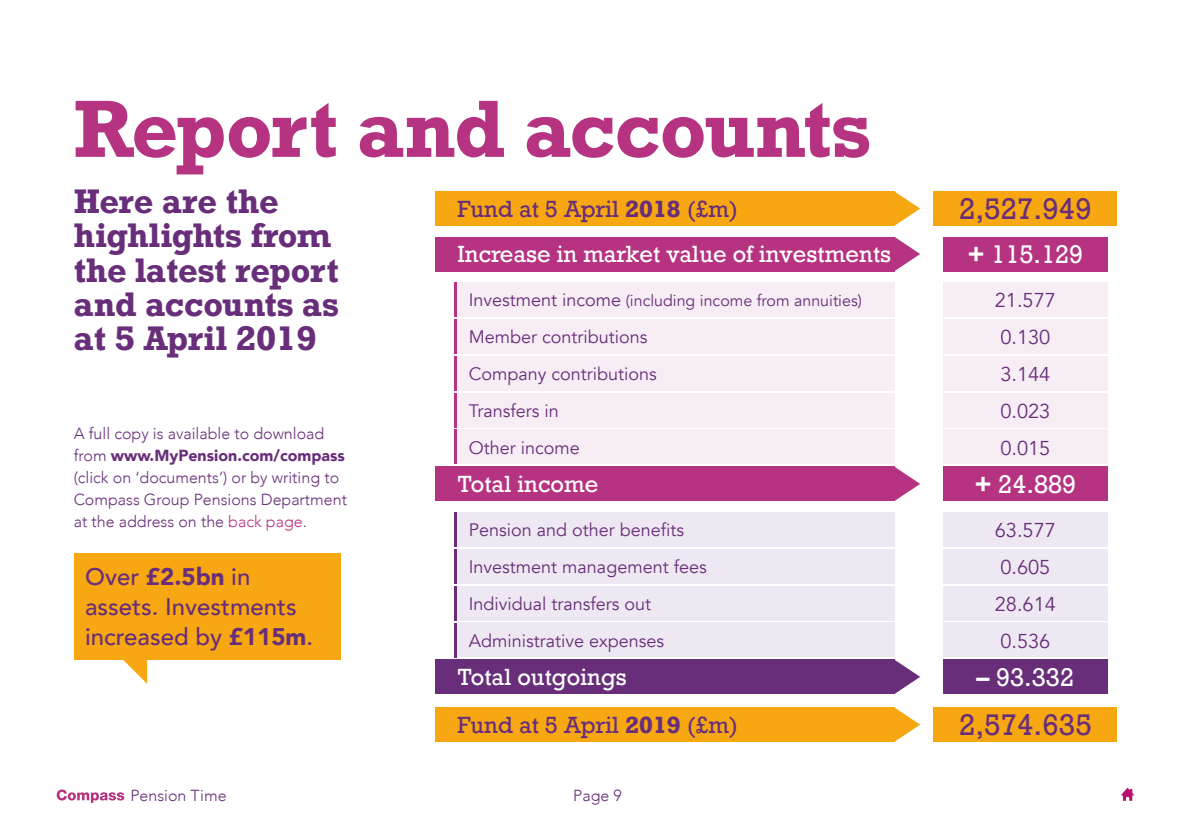
<style>
.page{position:relative;width:1191px;height:840px;background:#fff}
.page>*{position:absolute;margin:0;border:0;box-sizing:border-box;transform-origin:0 0}
.t1{font:700 76px "Rockwell";letter-spacing:-.015em;color:#b53381}
.t2{font:700 32px/34.2px "Rockwell";letter-spacing:-.01em;color:#682e7a}
.t3{font:28px "Rockwell";color:#682e7a}
.t4{font:500 24px/30px "Avenir";color:#682e7a}
.t5{font:24px "Rockwell";color:#fff}
.t6{font:22px "Rockwell";color:#fff}
.t7{font:22px "Rockwell";color:#682e7a}
.t8{font:20px/36.8px "Avenir";color:#682e7a}
.t9{font:18px/36.8px "Avenir";color:#682e7a}
.t10{font:300 16px/22px "Avenir";color:#682e7a}
.t11{font:16px "Avenir";color:#682e7a}
.s1{font-weight:700}
.s2{font-size:18px}
.s3{font-weight:900}
.s4{color:#b53381}
</style>
<div class="page">
<svg style="left:57px;top:789px;width:67px;height:13px"></svg>
<svg style="left:1121px;top:787px;width:13px;height:13px"></svg>
<div style="left:74px;top:552px;width:267px;height:107px;background:#f7a712"></div>
<svg style="left:123px;top:659px;width:24px;height:24px"></svg>
<div style="left:435px;top:191px;width:459px;height:34px;background:#f7a712"></div>
<div style="left:933px;top:191px;width:184px;height:34px;background:#f7a712"></div>
<svg style="left:894px;top:191px;width:26px;height:34px"></svg>
<div style="left:435px;top:237px;width:459px;height:34px;background:#b53381"></div>
<svg style="left:894px;top:237px;width:26px;height:34px"></svg>
<div style="left:943px;top:237px;width:164px;height:34px;background:#b53381"></div>
<div style="left:435px;top:707px;width:459px;height:34px;background:#f7a712"></div>
<div style="left:933px;top:707px;width:184px;height:34px;background:#f7a712"></div>
<svg style="left:894px;top:707px;width:26px;height:34px"></svg>
<div style="left:457px;top:282px;width:437px;height:34px;background:#f7edf5"></div>
<div style="left:457px;top:319px;width:437px;height:34px;background:#f7edf5"></div>
<div style="left:457px;top:356px;width:437px;height:34px;background:#f7edf5"></div>
<div style="left:457px;top:393px;width:437px;height:34px;background:#f7edf5"></div>
<div style="left:457px;top:429px;width:437px;height:34px;background:#f7edf5"></div>
<div style="left:943px;top:282px;width:164px;height:34px;background:#f7edf5"></div>
<div style="left:943px;top:319px;width:164px;height:34px;background:#f7edf5"></div>
<div style="left:943px;top:356px;width:164px;height:34px;background:#f7edf5"></div>
<div style="left:943px;top:393px;width:164px;height:34px;background:#f7edf5"></div>
<div style="left:943px;top:429px;width:164px;height:34px;background:#f7edf5"></div>
<div style="left:435px;top:466px;width:459px;height:34px;background:#b53381"></div>
<svg style="left:894px;top:466px;width:26px;height:34px"></svg>
<div style="left:943px;top:466px;width:164px;height:34px;background:#b53381"></div>
<hr style="left:454px;top:429px;width:2px;height:34px;background:#b53381">
<hr style="left:454px;top:393px;width:2px;height:34px;background:#b53381">
<hr style="left:454px;top:356px;width:2px;height:34px;background:#b53381">
<hr style="left:454px;top:319px;width:2px;height:34px;background:#b53381">
<hr style="left:454px;top:282px;width:2px;height:34px;background:#b53381">
<div style="left:457px;top:512px;width:437px;height:34px;background:#eee8f2"></div>
<div style="left:457px;top:549px;width:437px;height:34px;background:#eee8f2"></div>
<div style="left:457px;top:585px;width:437px;height:34px;background:#eee8f2"></div>
<div style="left:457px;top:622px;width:437px;height:34px;background:#eee8f2"></div>
<div style="left:943px;top:512px;width:164px;height:34px;background:#eee8f2"></div>
<div style="left:943px;top:549px;width:164px;height:34px;background:#eee8f2"></div>
<div style="left:943px;top:585px;width:164px;height:34px;background:#eee8f2"></div>
<div style="left:943px;top:622px;width:164px;height:34px;background:#eee8f2"></div>
<div style="left:435px;top:659px;width:459px;height:34px;background:#682e7a"></div>
<svg style="left:894px;top:659px;width:26px;height:34px"></svg>
<div style="left:943px;top:659px;width:164px;height:34px;background:#682e7a"></div>
<hr style="left:454px;top:622px;width:2px;height:34px;background:#682e7a">
<hr style="left:454px;top:585px;width:2px;height:34px;background:#682e7a">
<hr style="left:454px;top:549px;width:2px;height:34px;background:#682e7a">
<hr style="left:454px;top:512px;width:2px;height:34px;background:#682e7a">
<h1 class="t1" style="left:74px;top:80px;width:798px">Report and accounts</h1>
<h2 class="t2" style="left:74px;top:184px;width:267px">Here are the highlights from the latest report and accounts as at 5 April 2019</h2>
<h3 class="t7" style="left:457px;top:195px;width:282px">Fund at 5 April <span class="s1">2018</span> (£m)</h3>
<h3 class="t3" style="left:959px;top:191px;width:134px">2,527.949</h3>
<h3 class="t6" style="left:457px;top:240px;width:435px">Increase in market value of investments</h3>
<h3 class="t5" style="left:967px;top:239px;width:117px"><span class="s1">+</span> 115.129</h3>
<p class="t8" style="left:994px;top:282px;width:63px">21.577<br>0.130<br>3.144<br>0.023<br>0.015</p>
<p class="t11" style="left:469px;top:291px;width:395px"><span class="s2">Investment income</span> (including income from annuities)</p>
<p class="t9" style="left:469px;top:319px;width:189px">Member contributions<br>Company contributions<br>Transfers in<br>Other income</p>
<p class="t10" style="left:74px;top:422px;width:275px">A full copy is available to download from <span class="s3">www.MyPension.com/compass </span>(click on ‘documents’) or by writing to Compass Group Pensions Department at the address on the <span class="s4">back page</span>.</p>
<h3 class="t6" style="left:457px;top:470px;width:142px">Total income</h3>
<h3 class="t5" style="left:974px;top:469px;width:103px"><span class="s1">+</span> 24.889</h3>
<p class="t9" style="left:469px;top:511px;width:239px">Pension and other benefits<br>Investment management fees<br>Individual transfers out<br>Administrative expenses</p>
<p class="t8" style="left:994px;top:512px;width:63px">63.577<br>0.605<br>28.614<br>0.536</p>
<h3 class="t6" style="left:457px;top:663px;width:171px">Total outgoings</h3>
<h3 class="t5" style="left:976px;top:662px;width:99px"><span class="s1">–</span> 93.332</h3>
<h3 class="t4" style="left:85px;top:560px;width:229px">Over <span class="s3">£2.5bn</span> in assets. Investments increased by <span class="s3">£115m</span>.</h3>
<h3 class="t7" style="left:457px;top:711px;width:282px">Fund at 5 April <span class="s1">2019</span> (£m)</h3>
<h3 class="t3" style="left:959px;top:707px;width:134px">2,574.635</h3>
<p class="t10" style="left:130px;top:783px;width:98px">Pension Time</p>
<p class="t10" style="left:573px;top:783px;width:50px">Page 9</p>
</div>
